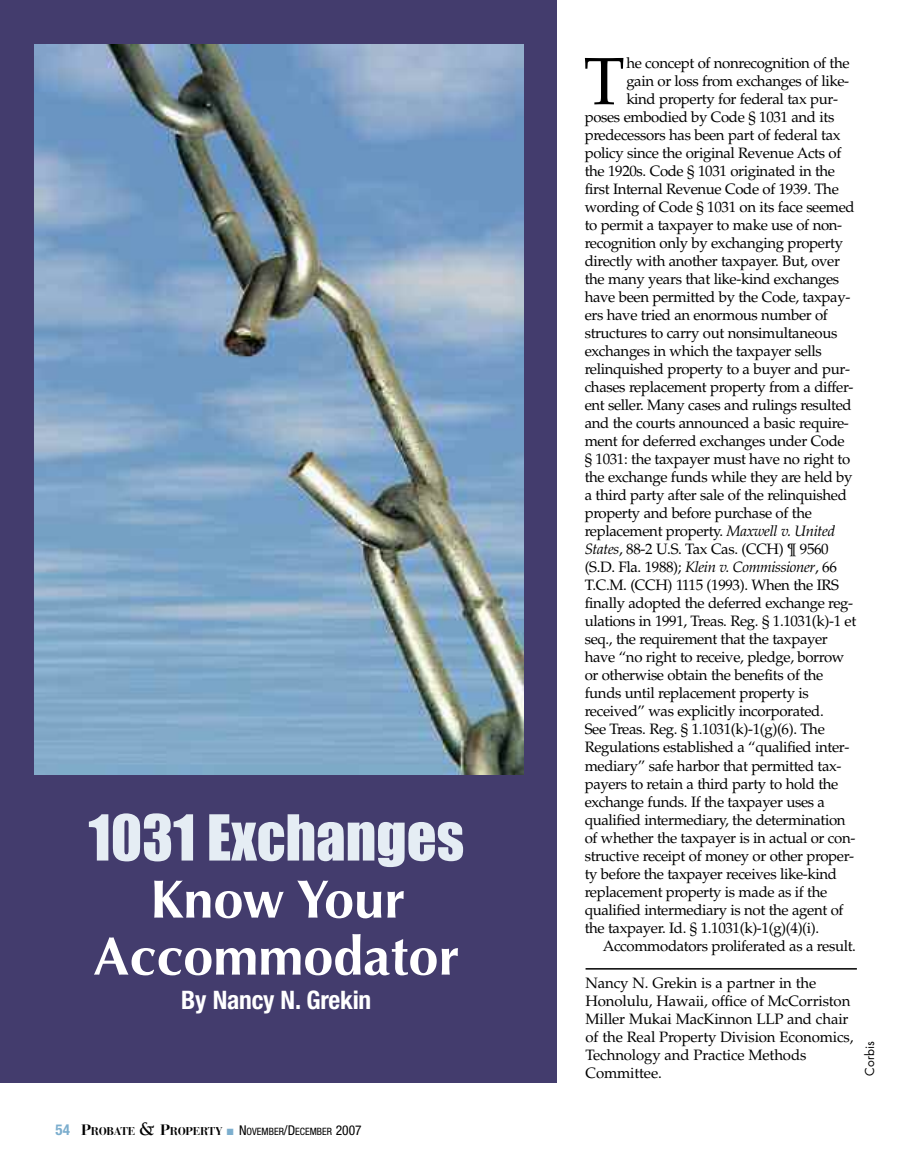
<style>
.page{position:relative;width:905px;height:1175px;background:#fff}
.page>*{position:absolute;margin:0;border:0;box-sizing:border-box;transform-origin:0 0}
.t1{font:66.9px "Palatino";color:#000}
.t2{font:58.5px "Impact";color:#e5edf4}
.t3{font:700 54px/57px "Optima";color:#fff;text-align:center}
.t4{font:700 condensed 25.5px "Helvetica Neue";letter-spacing:-.01em;color:#fff}
.t5{font:15px/18px "Palatino";letter-spacing:-.025em;color:#000}
.t6{font:italic 15px "Palatino";letter-spacing:-.025em;color:#000}
.t7{font:12px "Futura";color:#000}
.t8{font:condensed 10.2px "Helvetica Neue";color:#000}
.s1{font-weight:700;font-size:15px;color:#7caece}
.s2{font-family:"Bauer Bodoni";font-weight:700;font-stretch:normal;font-size:15px}
.s3{font-family:"Bauer Bodoni";font-weight:700;font-stretch:normal;font-size:11.25px}
.s4{font-family:"Berkeley";font-weight:700;font-stretch:normal;font-size:19.5px}
.s5{font-family:"Mathematical Pi Six";font-stretch:normal;font-size:9px;color:#7caece}
.s6{font-size:13.5px}
.s7{font-style:italic}
.s8{font-style:normal}
</style>
<div class="page">
<div style="left:0;top:0;width:556px;height:1082px;background:#433c6d"></div>
<hr style="left:585px;top:968px;width:271px;height:1px;background:#000">
<img style="left:35px;top:44px;width:488px;height:730px">
<h2 class="t2" style="left:88px;top:806px;width:377px">1031 Exchanges</h2>
<h3 class="t3" style="left:93px;top:871px;width:368px">Know Your<br>Accommodator</h3>
<h3 class="t4" style="left:181px;top:990px;width:191px">By Nancy N. Grekin</h3>
<p class="t8" style="left:56px;top:1128px;width:307px"><span class="s1">54</span> <span class="s2">P</span><span class="s3">ROBATE</span> <span class="s4">&amp;</span> <span class="s2">P</span><span class="s3">ROPERTY</span> <span class="s5">-</span> <span class="s6">N</span>OVEMBER<span class="s6">/D</span>ECEMBER <span class="s6">2007</span></p>
<h1 class="t1" style="left:583px;top:56px;width:42px">T</h1>
<p class="t5" style="left:626px;top:56px;width:225px">he concept of nonrecognition of the</p>
<p class="t5" style="left:626px;top:74px;width:224px">gain or loss from exchanges of like-</p>
<p class="t5" style="left:626px;top:92px;width:213px">kind property for federal tax pur-</p>
<p class="t5" style="left:584px;top:110px;width:251px">poses embodied by Code § 1031 and its</p>
<p class="t5" style="left:584px;top:128px;width:257px">predecessors has been part of federal tax</p>
<p class="t5" style="left:584px;top:146px;width:258px">policy since the original Revenue Acts of</p>
<p class="t5" style="left:584px;top:164px;width:252px">the 1920s. Code § 1031 originated in the</p>
<p class="t5" style="left:584px;top:182px;width:256px">first Internal Revenue Code of 1939. The</p>
<p class="t5" style="left:584px;top:200px;width:271px">wording of Code § 1031 on its face seemed</p>
<p class="t5" style="left:584px;top:218px;width:259px">to permit a taxpayer to make use of non-</p>
<p class="t5" style="left:584px;top:236px;width:260px">recognition only by exchanging property</p>
<p class="t5" style="left:584px;top:254px;width:257px">directly with another taxpayer. But, over</p>
<p class="t5" style="left:584px;top:272px;width:256px">the many years that like-kind exchanges</p>
<p class="t5" style="left:584px;top:290px;width:267px">have been permitted by the Code, taxpay-</p>
<p class="t5" style="left:584px;top:308px;width:245px">ers have tried an enormous number of</p>
<p class="t5" style="left:584px;top:326px;width:254px">structures to carry out nonsimultaneous</p>
<p class="t5" style="left:584px;top:344px;width:239px">exchanges in which the taxpayer sells</p>
<p class="t5" style="left:584px;top:362px;width:267px">relinquished property to a buyer and pur-</p>
<p class="t5" style="left:584px;top:380px;width:270px">chases replacement property from a differ-</p>
<p class="t5" style="left:584px;top:398px;width:268px">ent seller. Many cases and rulings resulted</p>
<p class="t5" style="left:584px;top:416px;width:266px">and the courts announced a basic require-</p>
<p class="t5" style="left:584px;top:434px;width:261px">ment for deferred exchanges under Code</p>
<p class="t5" style="left:584px;top:452px;width:267px">§ 1031: the taxpayer must have no right to</p>
<p class="t5" style="left:584px;top:470px;width:269px">the exchange funds while they are held by</p>
<p class="t5" style="left:584px;top:488px;width:264px">a third party after sale of the relinquished</p>
<p class="t5" style="left:584px;top:506px;width:229px">property and before purchase of the</p>
<p class="t5" style="left:584px;top:524px;width:252px">replacement property. <span class="s7">Maxwell v. United</span></p>
<p class="t5" style="left:584px;top:542px;width:246px"><span class="s7">States</span>, 88-2 U.S. Tax Cas. (CCH) ¶ 9560</p>
<p class="t6" style="left:584px;top:561px;width:254px"><span class="s8">(S.D. Fla. 1988);</span> Klein v. Commissioner<span class="s8">, 66</span></p>
<p class="t5" style="left:584px;top:578px;width:256px">T.C.M. (CCH) 1115 (1993). When the IRS</p>
<p class="t5" style="left:584px;top:596px;width:270px">finally adopted the deferred exchange reg-</p>
<p class="t5" style="left:584px;top:614px;width:273px">ulations in 1991, Treas. Reg. § 1.1031(k)-1 et</p>
<p class="t5" style="left:584px;top:632px;width:245px">seq., the requirement that the taxpayer</p>
<p class="t5" style="left:584px;top:650px;width:261px">have “no right to receive, pledge, borrow</p>
<p class="t5" style="left:584px;top:668px;width:240px">or otherwise obtain the benefits of the</p>
<p class="t5" style="left:584px;top:686px;width:225px">funds until replacement property is</p>
<p class="t5" style="left:584px;top:704px;width:240px">received” was explicitly incorporated.</p>
<p class="t5" style="left:584px;top:722px;width:242px">See Treas. Reg. § 1.1031(k)-1(g)(6). The</p>
<p class="t5" style="left:584px;top:740px;width:266px">Regulations established a “qualified inter-</p>
<p class="t5" style="left:584px;top:758px;width:258px">mediary” safe harbor that permitted tax-</p>
<p class="t5" style="left:584px;top:776px;width:255px">payers to retain a third party to hold the</p>
<p class="t5" style="left:584px;top:794px;width:242px">exchange funds. If the taxpayer uses a</p>
<p class="t5" style="left:584px;top:812px;width:262px">qualified intermediary, the determination</p>
<p class="t5" style="left:584px;top:830px;width:272px">of whether the taxpayer is in actual or con-</p>
<p class="t5" style="left:584px;top:848px;width:271px">structive receipt of money or other proper-</p>
<p class="t5" style="left:584px;top:866px;width:254px">ty before the taxpayer receives like-kind</p>
<p class="t5" style="left:584px;top:884px;width:244px">replacement property is made as if the</p>
<p class="t5" style="left:584px;top:902px;width:260px">qualified intermediary is not the agent of</p>
<p class="t5" style="left:584px;top:920px;width:236px">the taxpayer. Id. § 1.1031(k)-1(g)(4)(i).</p>
<p class="t5" style="left:602px;top:938px;width:255px">Accommodators proliferated as a result.</p>
<p class="t5" style="left:585px;top:975px;width:269px">Nancy N. Grekin is a partner in the<br>Honolulu, Hawaii, office of McCorriston<br>Miller Mukai MacKinnon LLP and chair of the Real Property Division Economics,<br>Technology and Practice Methods<br>Committee.</p>
<p class="t7" style="left:864px;top:1075px;width:36px;rotate:-90deg">Corbis</p>
</div>
